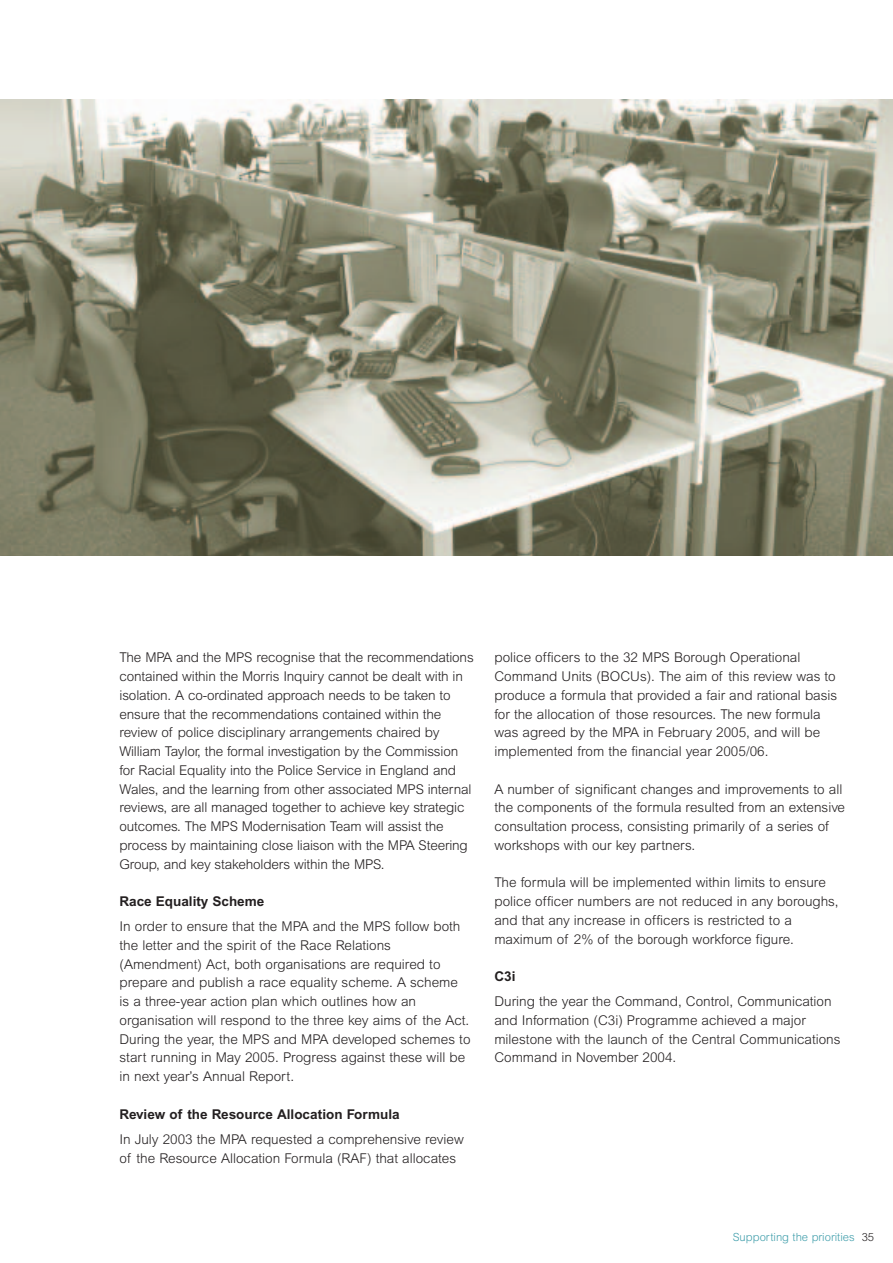
<style>
.page{position:relative;width:893px;height:1263px;background:#fff}
.page>*{position:absolute;margin:0;border:0;box-sizing:border-box;transform-origin:0 0}
.t1{font:300 13.5px/18.8px "Arial";color:#231f20}
.t2{font:700 13.5px "Arial";color:#231f20}
.t3{font:300 11.25px "Arial";color:#409eab}
.s1{color:#231f20}
</style>
<div class="page">
<img style="left:0;top:99px;width:892px;height:457px">
<p class="t1" style="left:119px;top:650px;width:356px">The MPA and the MPS recognise that the recommendations contained within the Morris Inquiry cannot be dealt with in isolation. A co-ordinated approach needs to be taken to ensure that the recommendations contained within the review of police disciplinary arrangements chaired by William Taylor, the formal investigation by the Commission for Racial Equality into the Police Service in England and Wales, and the learning from other associated MPS internal reviews, are all managed together to achieve key strategic outcomes. The MPS Modernisation Team will assist the process by maintaining close liaison with the MPA Steering Group, and key stakeholders within the MPS.</p>
<p class="t2" style="left:119px;top:897px;width:146px">Race Equality Scheme</p>
<p class="t1" style="left:119px;top:919px;width:352px">In order to ensure that the MPA and the MPS follow both the letter and the spirit of the Race Relations (Amendment) Act, both organisations are required to prepare and publish a race equality scheme. A scheme is a three-year action plan which outlines how an organisation will respond to the three key aims of the Act.<br>During the year, the MPS and MPA developed schemes to start running in May 2005. Progress against these will be in next year’s Annual Report.</p>
<p class="t2" style="left:119px;top:1109px;width:282px">Review of the Resource Allocation Formula</p>
<p class="t1" style="left:119px;top:1131px;width:346px">In July 2003 the MPA requested a comprehensive review of the Resource Allocation Formula (RAF) that allocates</p>
<p class="t1" style="left:494px;top:650px;width:344px">police officers to the 32 MPS Borough Operational Command Units (BOCUs). The aim of this review was to produce a formula that provided a fair and rational basis for the allocation of those resources. The new formula was agreed by the MPA in February 2005, and will be implemented from the financial year 2005/06.</p>
<p class="t1" style="left:494px;top:781px;width:352px">A number of significant changes and improvements to all the components of the formula resulted from an extensive consultation process, consisting primarily of a series of workshops with our key partners.</p>
<p class="t1" style="left:494px;top:875px;width:345px">The formula will be implemented within limits to ensure police officer numbers are not reduced in any boroughs, and that any increase in officers is restricted to a maximum of 2% of the borough workforce figure.</p>
<p class="t2" style="left:494px;top:972px;width:23px">C3i</p>
<p class="t1" style="left:494px;top:994px;width:347px">During the year the Command, Control, Communication and Information (C3i) Programme achieved a major milestone with the launch of the Central Communications Command in November 2004.</p>
<p class="t3" style="left:732px;top:1233px;width:143px">Supporting the priorities <span class="s1">35</span></p>
</div>
